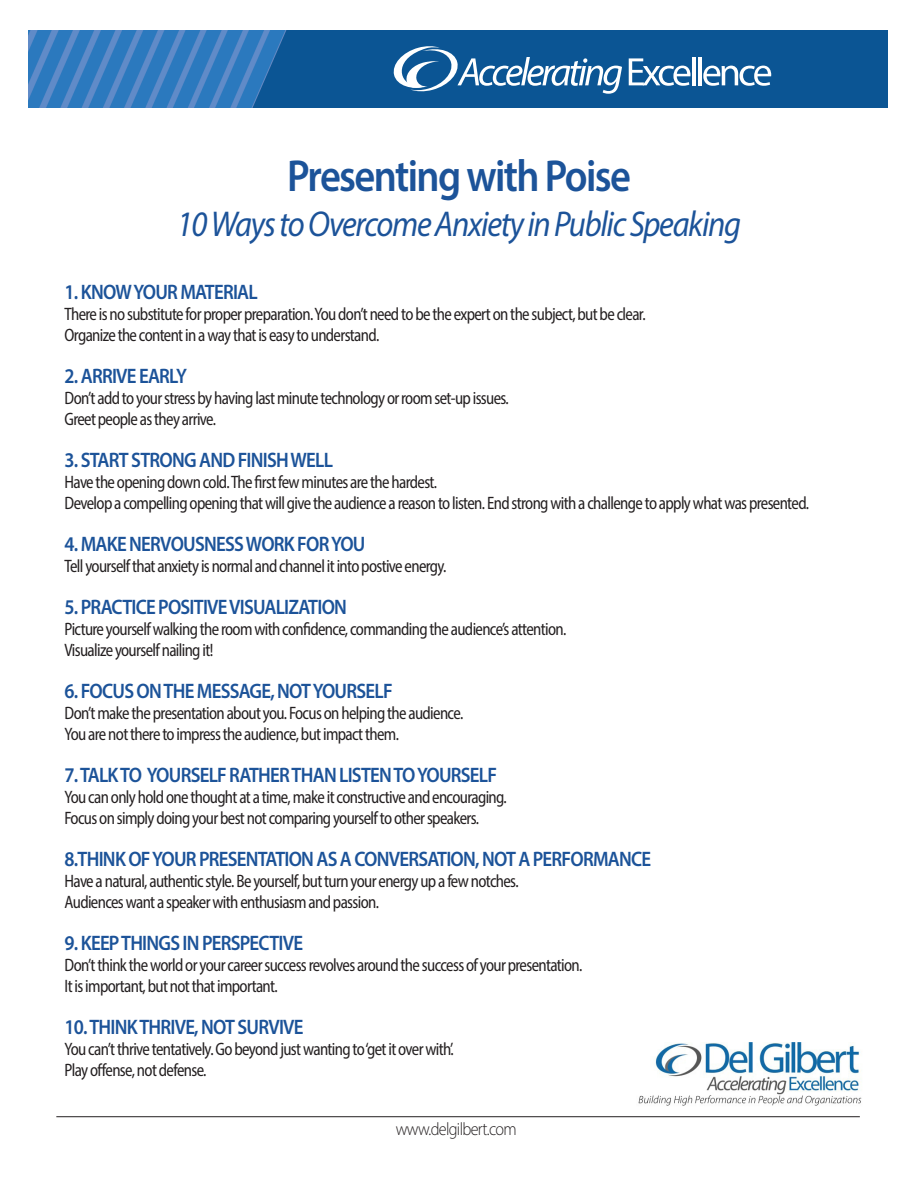
<style>
.page{position:relative;width:918px;height:1188px;background:#fff}
.page>*{position:absolute;margin:0;border:0;box-sizing:border-box;transform-origin:0 0}
.Heading{font:600 45px "Myriad Pro";letter-spacing:-.04em;color:#1c5399;scale:.9 1}
.Heading-2{font:italic 36px "Myriad Pro";letter-spacing:-.04em;color:#1c5399;scale:.9 1}
.Heading-3{font:600 21px "Myriad Pro";letter-spacing:-.04em;color:#1c5399;scale:.9 1}
.Heading-4{font:semi-condensed 18px "Myriad Pro";letter-spacing:-.04em;color:#231f20;scale:.9 1}
.t1{font:300 18px "Myriad Pro";letter-spacing:-.04em;color:#231f20;scale:.9 1}
</style>
<div class="page">
<img style="left:28px;top:30px;width:860px;height:77px">
<svg style="left:629px;top:58px;width:61px;height:28px"></svg>
<hr style="left:692px;top:57px;width:3px;height:28px;background:#fff">
<hr style="left:698px;top:57px;width:4px;height:28px;background:#fff">
<svg style="left:703px;top:66px;width:68px;height:20px"></svg>
<svg style="left:394px;top:46px;width:228px;height:48px"></svg>
<hr style="left:56px;top:1116px;width:804px;height:1px;background:#231f20">
<img style="left:638px;top:1042px;width:224px;height:64px">
<p class="Heading" style="left:287px;top:148px;width:384px">Presenting with Poise</p>
<p class="Heading-2" style="left:177px;top:202px;width:628px">10 Ways to Overcome Anxiety in Public Speaking</p>
<p class="Heading-3" style="left:65px;top:279px;width:216px">1. KNOW YOUR MATERIAL</p>
<p class="Heading-4" style="left:65px;top:303px;width:647px">There is no substitute for proper preparation. You don’t need to be the expert on the subject, but be clear.</p>
<p class="Heading-4" style="left:65px;top:324px;width:351px">Organize the content in a way that is easy to understand.</p>
<p class="Heading-3" style="left:65px;top:363px;width:138px">2. ARRIVE EARLY</p>
<p class="Heading-4" style="left:65px;top:387px;width:495px">Don’t add to your stress by having last minute technology or room set-up issues.</p>
<p class="Heading-4" style="left:65px;top:408px;width:170px">Greet people as they arrive.</p>
<p class="Heading-3" style="left:65px;top:447px;width:300px">3. START STRONG AND FINISH WELL</p>
<p class="Heading-4" style="left:65px;top:471px;width:415px">Have the opening down cold. The first few minutes are the hardest.</p>
<p class="Heading-4" style="left:65px;top:492px;width:829px">Develop a compelling opening that will give the audience a reason to listen. End strong with a challenge to apply what was presented.</p>
<p class="Heading-3" style="left:65px;top:531px;width:336px">4. MAKE NERVOUSNESS WORK FOR YOU</p>
<p class="Heading-4" style="left:65px;top:555px;width:426px">Tell yourself that anxiety is normal and channel it into postive energy.</p>
<p class="Heading-3" style="left:65px;top:594px;width:315px">5. PRACTICE POSITIVE VISUALIZATION</p>
<p class="Heading-4" style="left:65px;top:618px;width:559px">Picture yourself walking the room with confidence, commanding the audience’s attention.</p>
<p class="Heading-4" style="left:65px;top:639px;width:167px">Visualize yourself nailing it!</p>
<p class="Heading-3" style="left:65px;top:678px;width:366px">6. FOCUS ON THE MESSAGE, NOT YOURSELF</p>
<p class="Heading-4" style="left:65px;top:702px;width:445px">Don’t make the presentation about you. Focus on helping the audience.</p>
<p class="Heading-4" style="left:65px;top:723px;width:373px">You are not there to impress the audience, but impact them.</p>
<p class="Heading-3" style="left:65px;top:762px;width:482px">7. TALK TO YOURSELF RATHER THAN LISTEN TO YOURSELF</p>
<p class="Heading-4" style="left:65px;top:786px;width:493px">You can only hold one thought at a time, make it constructive and encouraging.</p>
<p class="Heading-4" style="left:65px;top:807px;width:462px">Focus on simply doing your best not comparing yourself to other speakers.</p>
<p class="Heading-3" style="left:65px;top:846px;width:653px">8.THINK OF YOUR PRESENTATION AS A CONVERSATION, NOT A PERFORMANCE</p>
<p class="Heading-4" style="left:65px;top:870px;width:506px">Have a natural, authentic style. Be yourself, but turn your energy up a few notches.</p>
<p class="Heading-4" style="left:65px;top:891px;width:351px">Audiences want a speaker with enthusiasm and passion.</p>
<p class="Heading-3" style="left:65px;top:930px;width:267px">9. KEEP THINGS IN PERSPECTIVE</p>
<p class="Heading-4" style="left:65px;top:954px;width:577px">Don’t think the world or your career success revolves around the success of your presentation.</p>
<p class="Heading-4" style="left:65px;top:975px;width:238px">It is important, but not that important.</p>
<p class="Heading-3" style="left:65px;top:1014px;width:267px">10. THINK THRIVE, NOT SURVIVE</p>
<p class="Heading-4" style="left:65px;top:1038px;width:434px">You can’t thrive tentatively. Go beyond just wanting to ‘get it over with’.</p>
<p class="Heading-4" style="left:65px;top:1059px;width:159px">Play offense, not defense.</p>
<p class="t1" style="left:396px;top:1118px;width:136px">www.delgilbert.com</p>
</div>
